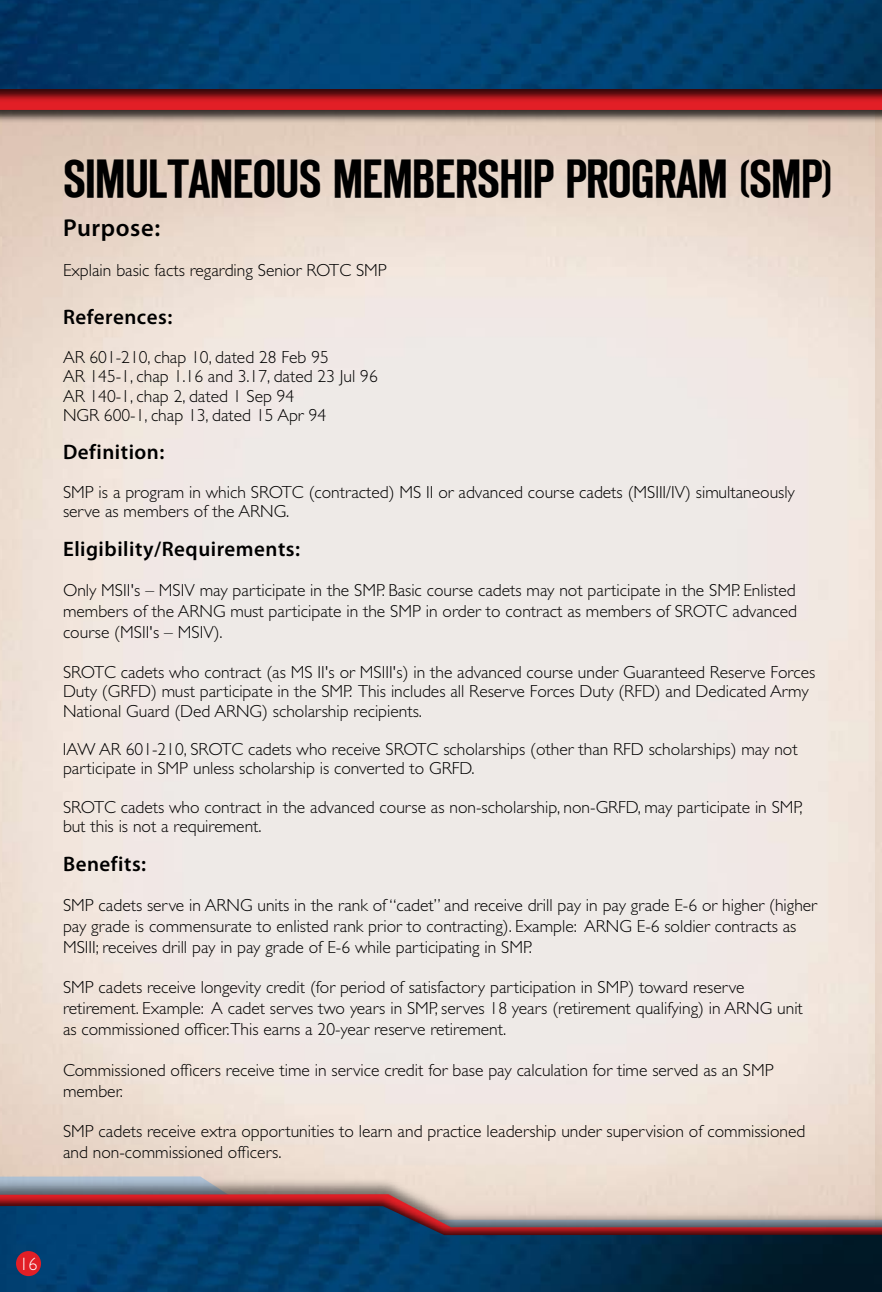
<style>
.page{position:relative;width:882px;height:1292px;background:#fff}
.page>*{position:absolute;margin:0;border:0;box-sizing:border-box;transform-origin:0 0}
.t1{font:49px "Tanek";letter-spacing:-.03em;color:#000}
.t2{font:600 24.5px "Myriad Pro";letter-spacing:.025em;color:#000}
.t3{font:600 21px "Myriad Pro";letter-spacing:.025em;color:#000}
.t4{font:300 18.03px "Gill Sans";color:#fff}
.t5{font:300 17.5px/19.2px "Gill Sans";color:#000}
</style>
<div class="page">
<div style="left:0;top:0;width:882px;height:146px;background:#e2cdbc"></div>
<div style="left:0;top:0;width:882px;height:135px;background:#000;opacity:.75"></div>
<img style="left:0;top:0;width:881px;height:121px">
<div style="left:0;top:1177px;width:882px;height:115px;background:#000;opacity:.5"></div>
<div style="left:0;top:1194px;width:882px;height:98px;background:#000;opacity:.75"></div>
<img style="left:0;top:1206px;width:882px;height:86px">
<div style="left:16px;top:1251px;width:25px;height:25px;background:#e21f26;border-radius:50%"></div>
<svg style="left:881px;top:0;width:1px;height:132px"></svg>
<svg style="left:881px;top:1176px;width:1px;height:112px"></svg>
<h1 class="t1" style="left:63px;top:154px;width:772px">SIMULTANEOUS MEMBERSHIP PROGRAM (SMP)</h1>
<h2 class="t2" style="left:63px;top:212px;width:99px">Purpose:</h2>
<p class="t5" style="left:63px;top:261px;width:325px">Explain basic facts regarding Senior ROTC SMP</p>
<p class="t3" style="left:63px;top:304px;width:111px">References:</p>
<p class="t5" style="left:63px;top:348px;width:316px">AR 601 -21 0, chap 1 0, dated 28 Feb 95<br>AR 1 45-1 , chap 1 .1 6 and 3.1 7, dated 23 Jul 96<br>AR 1 40-1 , chap 2, dated 1 Sep 94<br>NGR 600-1 , chap 1 3, dated 1 5 Apr 94</p>
<p class="t3" style="left:63px;top:439px;width:103px">Definition:</p>
<p class="t5" style="left:63px;top:482px;width:733px">SMP is a program in which SROTC (contracted) MS II or advanced course cadets (MSIII/IV) simultaneously serve as members of the ARNG.</p>
<p class="t3" style="left:63px;top:535px;width:239px">Eligibility/Requirements:</p>
<p class="t5" style="left:63px;top:579px;width:736px;line-height:21px;text-align:justify">Only MSII's – MSIV may participate in the SMP. Basic course cadets may not participate in the SMP. Enlisted members of the ARNG must participate in the SMP in order to contract as members of SROTC advanced course (MSII's – MSIV).</p>
<p class="t5" style="left:63px;top:663px;width:754px">SROTC cadets who contract (as MS II's or MSIII's) in the advanced course under Guaranteed Reserve Forces<br>Duty (GRFD) must participate in the SMP. This includes all Reserve Forces Duty (RFD) and Dedicated Army<br>National Guard (Ded ARNG) scholarship recipients.</p>
<p class="t5" style="left:63px;top:740px;width:736px">IAW AR 601 -21 0, SROTC cadets who receive SROTC scholarships (other than RFD scholarships) may not participate in SMP unless scholarship is converted to GRFD.</p>
<p class="t5" style="left:63px;top:797px;width:741px">SROTC cadets who contract in the advanced course as non-scholarship, non-GRFD, may participate in SMP, but this is not a requirement.</p>
<p class="t3" style="left:63px;top:850px;width:85px">Benefits:</p>
<p class="t5" style="left:63px;top:894px;width:756px;line-height:21px">SMP cadets serve in ARNG units in the rank of “cadet” and receive drill pay in pay grade E-6 or higher (higher pay grade is commensurate to enlisted rank prior to contracting). Example: ARNG E-6 soldier contracts as<br>MSIII; receives drill pay in pay grade of E-6 while participating in SMP.</p>
<p class="t5" style="left:63px;top:977px;width:741px;line-height:21px">SMP cadets receive longevity credit (for period of satisfactory participation in SMP) toward reserve retirement. Example: A cadet serves two years in SMP, serves 1 8 years (retirement qualifying) in ARNG unit as commissioned officer.This earns a 20-year reserve retirement.</p>
<p class="t5" style="left:63px;top:1059px;width:712px;line-height:21px">Commissioned officers receive time in service credit for base pay calculation for time served as an SMP member.</p>
<p class="t5" style="left:63px;top:1120px;width:744px;line-height:21px">SMP cadets receive extra opportunities to learn and practice leadership under supervision of commissioned and non-commissioned officers.</p>
<p class="t4" style="left:20px;top:1254px;width:19px">1 6</p>
</div>
